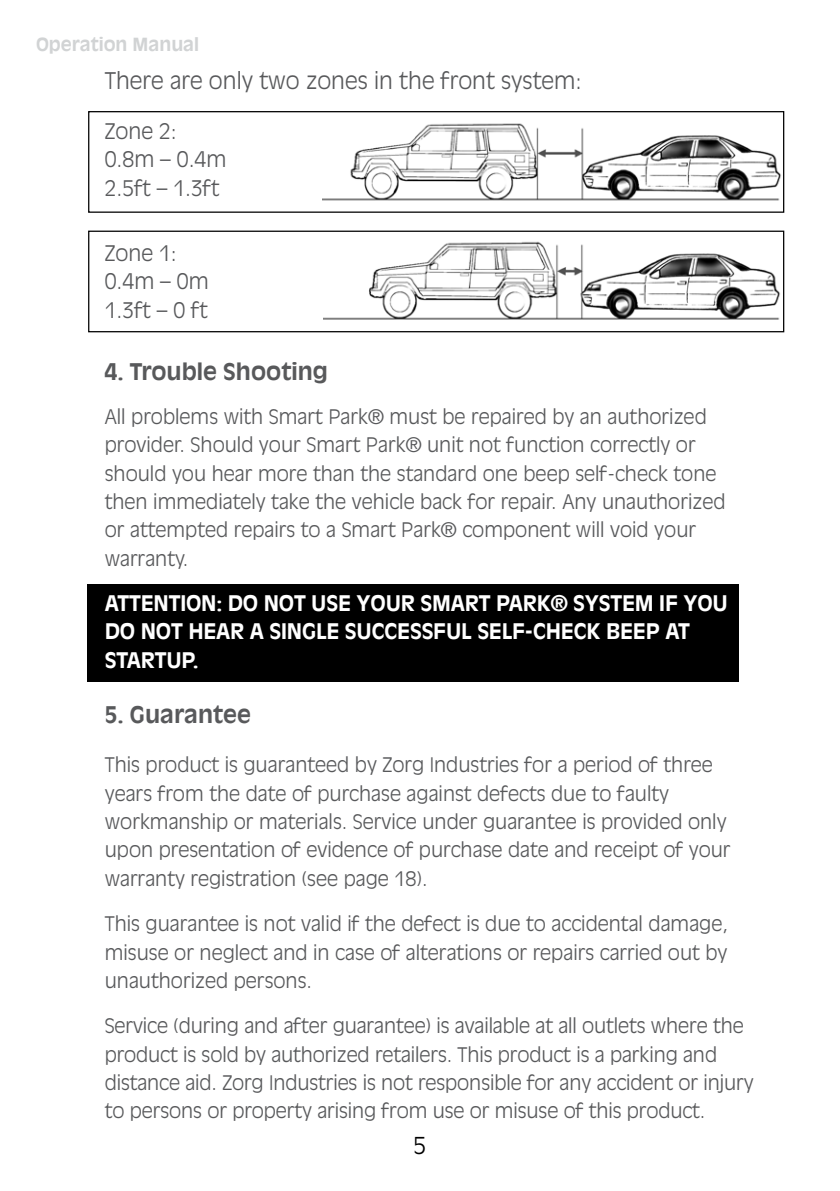
<style>
.page{position:relative;width:840px;height:1191px;background:#fff}
.page>*{position:absolute;margin:0;border:0;box-sizing:border-box;transform-origin:0 0}
.t1{font:300 23px "Antique Olive";color:#000}
.t2{font:300 22.6px "Antique Olive";color:#58595b}
.t3{font:700 22.6px "Antique Olive";color:#58595b}
.t4{font:700 21.2px/28.4px "Antique Olive";letter-spacing:-.01em;color:#fff}
.t5{font:300 21.2px/28.4px "Antique Olive";color:#58595b}
.t6{font:300 19.8px/28.4px "Antique Olive";color:#58595b}
.t7{font:700 17.8px "Antique Olive";color:#d1d3d4}
</style>
<div class="page">
<div style="left:87px;top:583px;width:651px;height:98px;background:#000"></div>
<img style="left:322px;top:123px;width:459px;height:78px">
<img style="left:323px;top:241px;width:459px;height:92px">
<div style="left:88px;top:111px;width:695px;height:102px;border:1px solid #000"></div>
<div style="left:88px;top:231px;width:695px;height:101px;border:1px solid #000"></div>
<p class="t7" style="left:36px;top:34px;width:164px">Operation Manual</p>
<p class="t2" style="left:105px;top:68px;width:478px">There are only two zones in the front system:</p>
<p class="t5" style="left:105px;top:116px;width:123px">Zone 2:<br>0.8m – 0.4m<br>2.5ft – 1.3ft</p>
<p class="t5" style="left:105px;top:238px;width:105px">Zone 1:<br>0.4m – 0m<br>1.3ft – 0 ft</p>
<p class="t3" style="left:105px;top:358px;width:224px">4. Trouble Shooting</p>
<p class="t6" style="left:105px;top:402px;width:622px">All problems with Smart Park® must be repaired by an authorized provider. Should your Smart Park® unit not function correctly or should you hear more than the standard one beep self-check tone then immediately take the vehicle back for repair. Any unauthorized or attempted repairs to a Smart Park® component will void your warranty.</p>
<p class="t4" style="left:105px;top:588px;width:624px">ATTENTION: DO NOT USE YOUR SMART PARK® SYSTEM IF YOU<br>DO NOT HEAR A SINGLE SUCCESSFUL SELF-CHECK BEEP AT<br>STARTUP.</p>
<p class="t3" style="left:105px;top:700px;width:148px">5. Guarantee</p>
<p class="t6" style="left:105px;top:750px;width:627px">This product is guaranteed by Zorg Industries for a period of three years from the date of purchase against defects due to faulty workmanship or materials. Service under guarantee is provided only upon presentation of evidence of purchase date and receipt of your warranty registration (see page 18).</p>
<p class="t6" style="left:105px;top:909px;width:624px;text-align:justify">This guarantee is not valid if the defect is due to accidental damage, misuse or neglect and in case of alterations or repairs carried out by unauthorized persons.</p>
<p class="t6" style="left:105px;top:1011px;width:650px">Service (during and after guarantee) is available at all outlets where the product is sold by authorized retailers. This product is a parking and distance aid. Zorg Industries is not responsible for any accident or injury to persons or property arising from use or misuse of this product.</p>
<p class="t1" style="left:413px;top:1132px;width:14px">5</p>
</div>
